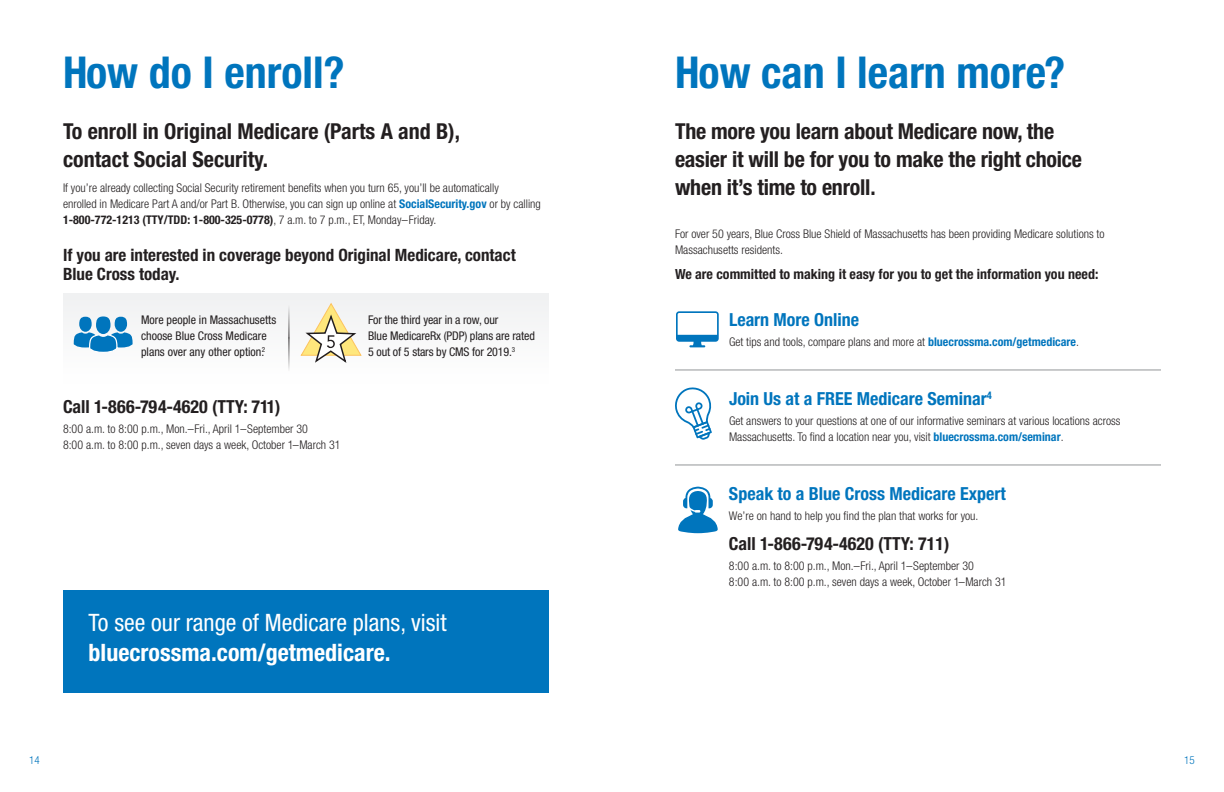
<style>
.page{position:relative;width:1224px;height:792px;background:#fff}
.page>*{position:absolute;margin:0;border:0;box-sizing:border-box;transform-origin:0 0}
.t1{font:700 condensed 44px "Helvetica Neue";color:#0075bd}
.t2{font:condensed 24px "Helvetica Neue";color:#fff}
.t3{font:700 condensed 24px "Helvetica Neue";color:#fff}
.t4{font:700 condensed 22px/28px "Helvetica Neue";letter-spacing:-.01em;color:#231f20}
.t5{font:700 condensed 18px "Helvetica Neue";color:#0075bd}
.t6{font:700 condensed 18px "Helvetica Neue";color:#231f20}
.t7{font:700 condensed 17px/19px "Helvetica Neue";color:#231f20}
.t8{font:700 condensed 14px "Helvetica Neue";color:#231f20}
.t9{font:300 condensed 12px/16px "Helvetica Neue";color:#231f20}
.t10{font:condensed 12px/16px "Helvetica Neue";color:#231f20}
.t11{font:300 condensed 11px "Helvetica Neue";color:#0075bd}
.s1{font-weight:700;color:#0075bd}
.s2{font-weight:700}
</style>
<div class="page">
<svg style="left:678px;top:487px;width:40px;height:46px"></svg>
<svg style="left:675px;top:387px;width:37px;height:53px"></svg>
<svg style="left:676px;top:311px;width:43px;height:36px"></svg>
<hr style="left:675px;top:370px;width:486px;height:1px;background:#939598">
<hr style="left:675px;top:465px;width:486px;height:1px;background:#939598">
<div style="left:63px;top:294px;width:486px;height:90px;background:#f8f8f9"></div>
<svg style="left:301px;top:303px;width:61px;height:60px"></svg>
<hr style="left:288px;top:338px;width:1px;height:34px;background:#231f20">
<hr style="left:288px;top:304px;width:1px;height:34px;background:#231f20">
<div style="left:63px;top:590px;width:486px;height:103px;background:#0075bd"></div>
<div style="left:79px;top:317px;width:13px;height:15px;background:#0075bd;border-radius:50%"></div>
<div style="left:115px;top:317px;width:12px;height:15px;background:#0075bd;border-radius:50%"></div>
<div style="left:96px;top:316px;width:15px;height:18px;background:#0075bd;border-radius:50%"></div>
<svg style="left:74px;top:332px;width:59px;height:20px"></svg>
<h1 class="t1" style="left:63px;top:46px;width:283px">How do I enroll?</h1>
<h3 class="t4" style="left:63px;top:117px;width:399px">To enroll in Original Medicare (Parts A and B), contact Social Security.</h3>
<p class="t9" style="left:63px;top:179px;width:479px">If you’re already collecting Social Security retirement benefits when you turn 65, you’ll be automatically<br>enrolled in Medicare Part A and/or Part B. Otherwise, you can sign up online at <span class="s1">SocialSecurity.gov</span> or by calling<br><span class="s2">1-800-772-1213 (TTY/TDD: 1-800-325-0778)</span>, 7 a.m. to 7 p.m., ET, Monday–Friday.</p>
<h3 class="t7" style="left:63px;top:245px;width:454px">If you are interested in coverage beyond Original Medicare, contact<br>Blue Cross today.</h3>
<p class="t10" style="left:141px;top:311px;width:137px">More people in Massachusetts choose Blue Cross Medicare plans over any other option.<sup>2</sup></p>
<h3 class="t6" style="left:63px;top:395px;width:219px">Call 1-866-794-4620 (TTY: 711)</h3>
<p class="t9" style="left:63px;top:421px;width:279px">8:00 a.m. to 8:00 p.m., Mon.–Fri., April 1–September 30<br>8:00 a.m. to 8:00 p.m., seven days a week, October 1–March 31</p>
<p class="t10" style="left:368px;top:311px;width:168px">For the third year in a row, our<br>Blue MedicareRx (PDP) plans are rated<br>5 out of 5 stars by CMS for 2019.<sup>3</sup></p>
<h2 class="t2" style="left:89px;top:609px;width:359px">To see our range of Medicare plans, visit</h2>
<h2 class="t3" style="left:89px;top:638px;width:303px">bluecrossma.com/getmedicare.</h2>
<h1 class="t1" style="left:675px;top:46px;width:392px">How can I learn more?</h1>
<h3 class="t4" style="left:675px;top:117px;width:409px">The more you learn about Medicare now, the easier it will be for you to make the right choice when it’s time to enroll.</h3>
<p class="t9" style="left:675px;top:225px;width:431px">For over 50 years, Blue Cross Blue Shield of Massachusetts has been providing Medicare solutions to<br>Massachusetts residents.</p>
<p class="t8" style="left:675px;top:265px;width:425px">We are committed to making it easy for you to get the information you need:</p>
<h3 class="t5" style="left:729px;top:308px;width:132px">Learn More Online</h3>
<p class="t9" style="left:729px;top:334px;width:351px">Get tips and tools, compare plans and more at <span class="s1">bluecrossma.com/getmedicare</span>.</p>
<h3 class="t5" style="left:729px;top:387px;width:264px">Join Us at a FREE Medicare Seminar<sup>4</sup></h3>
<p class="t9" style="left:729px;top:413px;width:393px">Get answers to your questions at one of our informative seminars at various locations across<br>Massachusetts. To find a location near you, visit <span class="s1">bluecrossma.com/seminar</span>.</p>
<h3 class="t5" style="left:729px;top:482px;width:278px">Speak to a Blue Cross Medicare Expert</h3>
<p class="t9" style="left:729px;top:508px;width:251px">We’re on hand to help you find the plan that works for you.</p>
<h3 class="t6" style="left:729px;top:532px;width:222px">Call 1-866-794-4620 (TTY: 711)</h3>
<p class="t9" style="left:729px;top:558px;width:279px">8:00 a.m. to 8:00 p.m., Mon.–Fri., April 1–September 30<br>8:00 a.m. to 8:00 p.m., seven days a week, October 1–March 31</p>
<p class="t11" style="left:29px;top:754px;width:12px">14</p>
<p class="t11" style="left:1184px;top:754px;width:12px">15</p>
</div>
